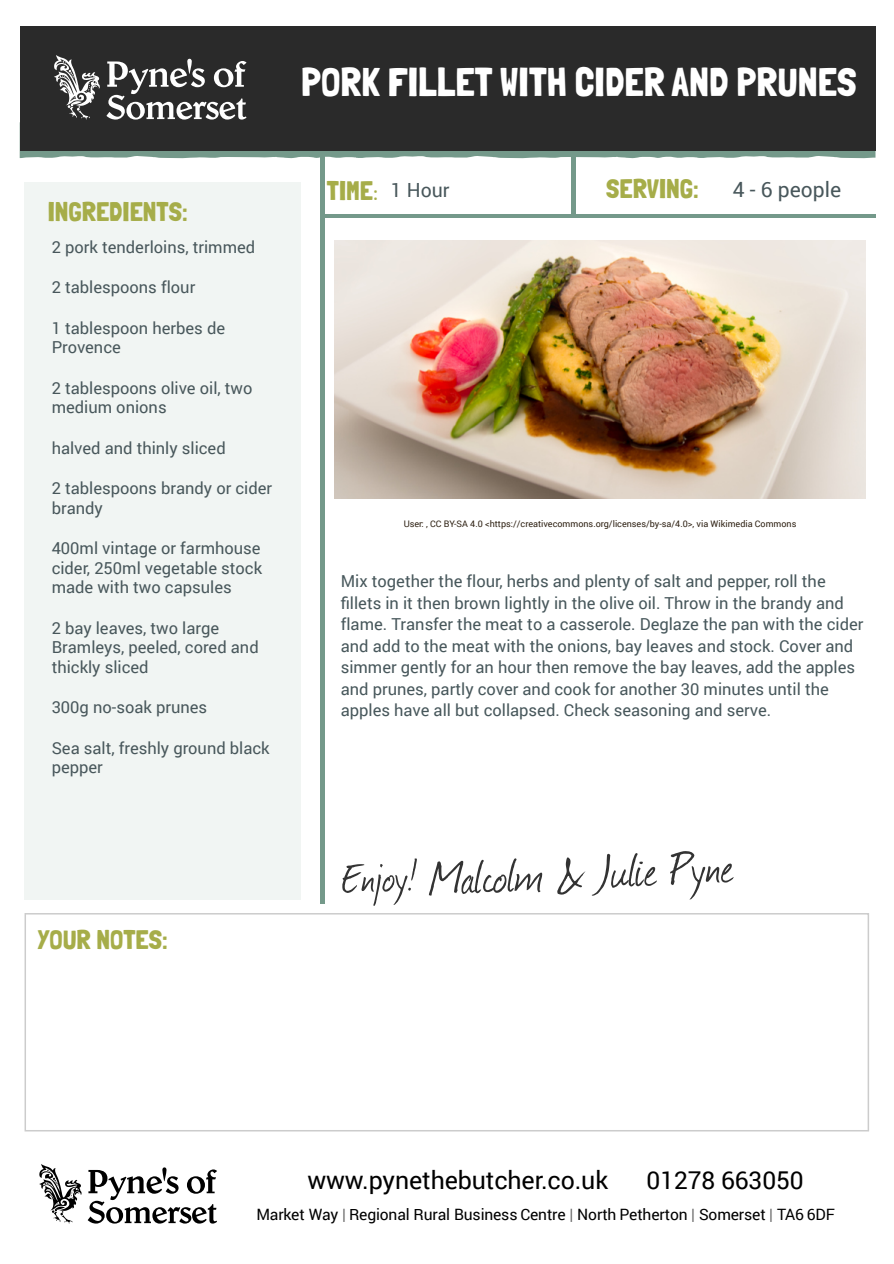
<style>
.page{position:relative;width:894px;height:1264px;background:#fff}
.page>*{position:absolute;margin:0;border:0;box-sizing:border-box;transform-origin:0 0}
.t1{font:54.15px "Journal";color:#333}
.t2{font:40.2px "Londrina Solid";color:#fff}
.t3{font:27px "Londrina Solid";color:#a6ad49}
.t4{font:24.9px "Roboto";letter-spacing:-.005em;color:#000}
.t5{font:24.6px "Roboto";letter-spacing:-.005em;color:#000}
.t6{font:21px "Roboto";color:#48575b}
.t7{font:19.5px "Roboto";color:#48575b}
.t8{font:16.5px/21.5px "Roboto";color:#47575b}
.t9{font:16.5px/19.5px "Roboto";color:#48575b}
.t10{font:15.6px "Roboto";letter-spacing:-.01em;color:#000}
.t11{font:9px "Roboto";color:#2e2113}
.s1{font-family:"Londrina Solid";font-size:27px;color:#a6ad49}
.s2{font-size:48.6px}
.s3{color:#666}
</style>
<div class="page">
<div style="left:20px;top:26px;width:855px;height:125px;background:#2a2a2a"></div>
<svg style="left:20px;top:55px;width:855px;height:103px"></svg>
<div style="left:320px;top:155px;width:5px;height:748px;background:#74998a"></div>
<hr style="left:571px;top:155px;width:4px;height:61px;background:#74998a">
<hr style="left:323px;top:214px;width:552px;height:4px;background:#74998a">
<svg style="left:88px;top:1167px;width:129px;height:56px"></svg>
<svg style="left:39px;top:1164px;width:43px;height:59px"></svg>
<div style="left:25px;top:913px;width:843px;height:218px;background:#fff;border:2px solid #ccc"></div>
<img style="left:334px;top:241px;width:531px;height:257px">
<h2 class="t2" style="left:301px;top:58px;width:557px">PORK FILLET WITH CIDER AND PRUNES</h2>
<h3 class="t3" style="left:48px;top:195px;width:141px">INGREDIENTS:</h3>
<p class="t9" style="left:52px;top:236px;width:205px">2 pork tenderloins, trimmed</p>
<p class="t9" style="left:52px;top:277px;width:145px">2 tablespoons flour</p>
<p class="t9" style="left:52px;top:317px;width:175px">1 tablespoon herbes de<br>Provence</p>
<p class="t9" style="left:52px;top:377px;width:202px">2 tablespoons olive oil, two medium onions</p>
<p class="t9" style="left:52px;top:437px;width:175px">halved and thinly sliced</p>
<p class="t9" style="left:52px;top:478px;width:222px">2 tablespoons brandy or cider brandy</p>
<p class="t9" style="left:52px;top:538px;width:212px;text-align:justify">400ml vintage or farmhouse cider, 250ml vegetable stock made with two capsules</p>
<p class="t9" style="left:52px;top:617px;width:208px">2 bay leaves, two large<br>Bramleys, peeled, cored and thickly sliced</p>
<p class="t9" style="left:52px;top:697px;width:157px">300g no-soak prunes</p>
<p class="t9" style="left:52px;top:737px;width:219px">Sea salt, freshly ground black pepper</p>
<h3 class="t3" style="left:37px;top:923px;width:132px">YOUR NOTES:</h3>
<h3 class="t3" style="left:606px;top:173px;width:94px">SERVING:</h3>
<p class="t7" style="left:327px;top:177px;width:124px"><span class="s1">TIME</span><sub>:</sub> 1 Hour</p>
<p class="t6" style="left:732px;top:175px;width:110px">4 - 6 people</p>
<p class="t11" style="left:403px;top:517px;width:394px">User: , CC BY-SA 4.0 &lt;https://creativecommons.org/licenses/by-sa/4.0&gt;, via Wikimedia Commons</p>
<p class="t8" style="left:340px;top:570px;width:524px">Mix together the flour, herbs and plenty of salt and pepper, roll the fillets in it then brown lightly in the olive oil. Throw in the brandy and flame. Transfer the meat to a casserole. Deglaze the pan with the cider and add to the meat with the onions, bay leaves and stock. Cover and simmer gently for an hour then remove the bay leaves, add the apples and prunes, partly cover and cook for another 30 minutes until the apples have all but collapsed. Check seasoning and serve.</p>
<h1 class="t1" style="left:340px;top:848px;width:393px;rotate:-3deg"><span class="s2">Enjoy!</span> Malcolm &amp; Julie Pyne</h1>
<h3 class="t4" style="left:307px;top:1163px;width:302px">www.pynethebutcher.co.uk</h3>
<h3 class="t5" style="left:646px;top:1163px;width:158px">01278 663050</h3>
<p class="t10" style="left:256px;top:1203px;width:580px">Market Way <span class="s3">|</span> Regional Rural Business Centre <span class="s3">|</span> North Petherton <span class="s3">|</span> Somerset <span class="s3">|</span> TA6 6DF</p>
</div>
